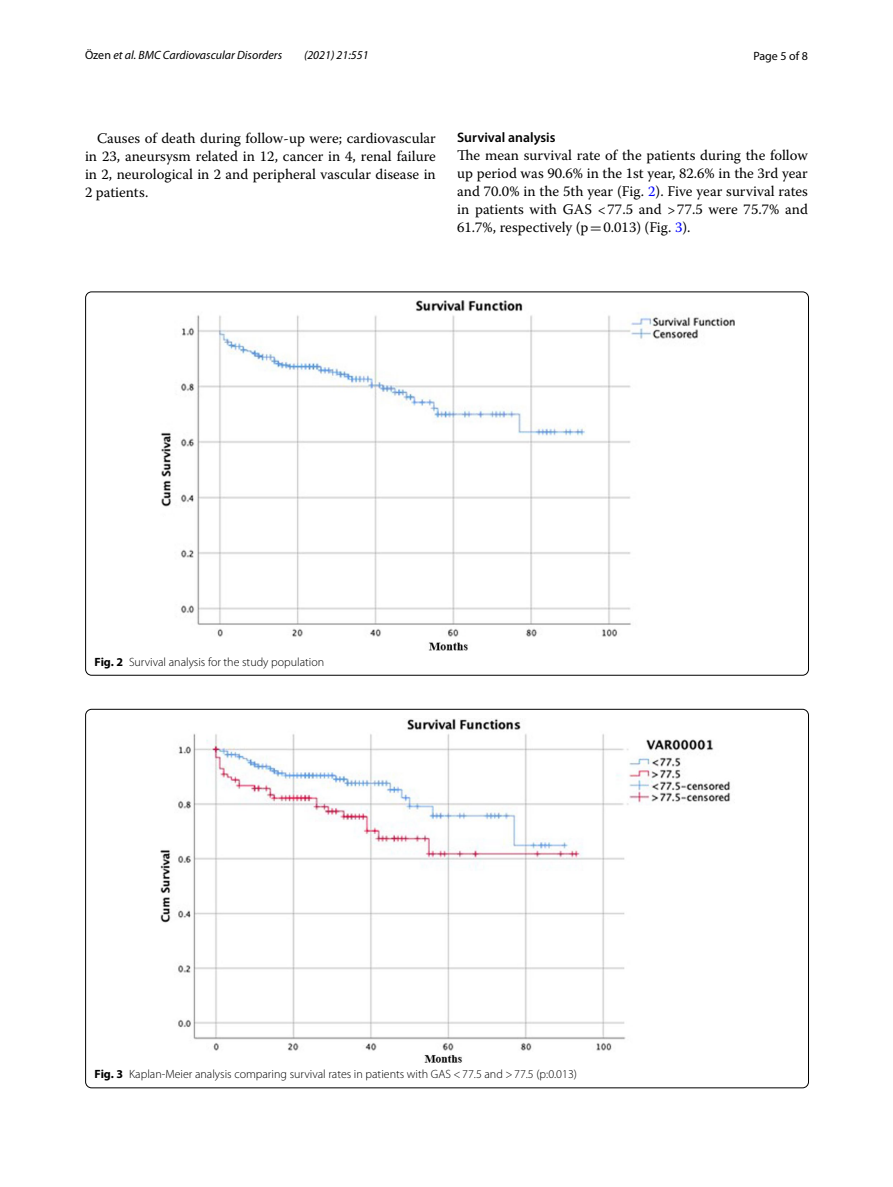
<style>
.page{position:relative;width:893px;height:1187px;background:#fff}
.page>*{position:absolute;margin:0;border:0;box-sizing:border-box;transform-origin:0 0}
.t1{font:14.7px/18px "Warnock Pro";color:#000;text-align:justify}
.t2{font:600 13.8px "Myriad Pro";color:#000}
.t3{font:300 12px "Myriad Pro";color:#000}
.t4{font:italic 12px "Myriad Pro";color:#000}
.t5{font:12px "Myriad Pro";color:#000}
.s1{font-style:normal}
.s2{color:#00f}
.s3{font-family:"MTSY"}
.s4{font-weight:700}
</style>
<div class="page">
<img style="left:160px;top:301px;width:574px;height:349px">
<img style="left:160px;top:718px;width:570px;height:344px">
<p class="t4" style="left:85px;top:48px;width:199px"><span class="s1">Özen</span> et al. BMC Cardiovascular Disorders</p>
<p class="t4" style="left:304px;top:48px;width:66px">(2021) 21:551</p>
<p class="t5" style="left:753px;top:48px;width:56px">Page 5 of 8</p>
<p class="t1" style="left:85px;top:128px;width:352px;text-indent:12px">Causes of death during follow-up were; cardiovascular in 23, aneursysm related in 12, cancer in 4, renal failure in 2, neurological in 2 and peripheral vascular disease in 2 patients.</p>
<p class="t2" style="left:457px;top:129px;width:100px">Survival analysis</p>
<p class="t1" style="left:457px;top:146px;width:352px">The mean survival rate of the patients during the follow up period was 90.6% in the 1st year, 82.6% in the 3rd year and 70.0% in the 5th year (Fig. <span class="s2">2</span>). Five year survival rates in patients with GAS &lt;77.5 and &gt;77.5 were 75.7% and 61.7%, respectively (p<span class="s3">=</span>0.013) (Fig. <span class="s2">3</span>).</p>
<p class="t3" style="left:95px;top:655px;width:231px"><span class="s4">Fig. 2</span> Survival analysis for the study population</p>
<p class="t3" style="left:95px;top:1067px;width:484px"><span class="s4">Fig. 3</span> Kaplan-Meier analysis comparing survival rates in patients with GAS &lt;77.5 and &gt;77.5 (p:0.013)</p>
</div>
